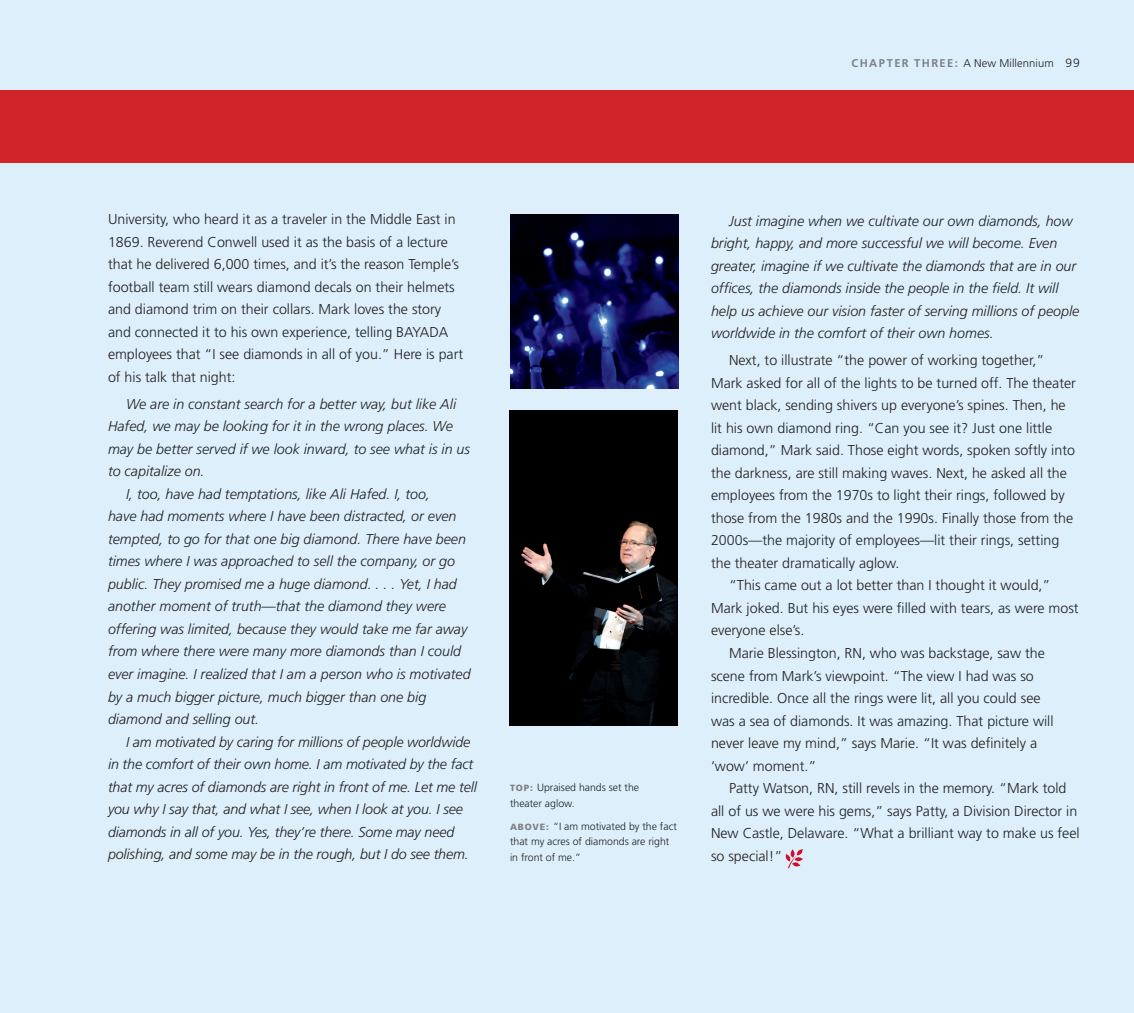
<style>
.page{position:relative;width:1134px;height:1013px;background:#fff}
.page>*{position:absolute;margin:0;border:0;box-sizing:border-box;transform-origin:0 0}
.t1{font:300 14.25px/22.5px "Frutiger";color:#231f20}
.t2{font:italic 300 14.25px/22.5px "Frutiger";color:#231f20}
.t3{font:300 11.25px "Frutiger";letter-spacing:.005em;color:#231f20}
.t4{font:700 11.25px "Frutiger";letter-spacing:.1em;color:#7e8083}
.t5{font:300 10.5px/15.8px "Frutiger";color:#231f20}
.s1{font-weight:700;color:#7e8083}
.s2{font-size:12px}
.s3{font-weight:900;font-size:9px;color:#7e8083}
</style>
<div class="page">
<div style="left:0;top:0;width:1134px;height:1012px;background:#dceffa"></div>
<div style="left:0;top:90px;width:1134px;height:72px;background:#d1232a"></div>
<img style="left:510px;top:410px;width:168px;height:315px">
<svg style="left:785px;top:849px;width:18px;height:19px"></svg>
<img style="left:510px;top:214px;width:168px;height:174px">
<p class="t3" style="left:852px;top:57px;width:230px"><span class="s1">CHAPTER THREE:</span> A New Millennium <span class="s2">99</span></p>
<p class="t4" style="left:887px;top:57px;width:69px">CHAPTER 3</p>
<p class="t1" style="left:108px;top:208px;width:357px">University, who heard it as a traveler in the Middle East in 1869. Reverend Conwell used it as the basis of a lecture that he delivered 6,000 times, and it’s the reason Temple’s football team still wears diamond decals on their helmets and diamond trim on their collars. Mark loves the story and connected it to his own experience, telling BAYADA employees that “I see diamonds in all of you.” Here is part of his talk that night:</p>
<p class="t2" style="left:126px;top:392px;width:332px">We are in constant search for a better way, but like Ali</p>
<p class="t2" style="left:108px;top:415px;width:346px">Hafed, we may be looking for it in the wrong places. We</p>
<p class="t2" style="left:108px;top:437px;width:364px">may be better served if we look inward, to see what is in us</p>
<p class="t2" style="left:108px;top:460px;width:98px">to capitalize on.</p>
<p class="t2" style="left:126px;top:482px;width:306px">I, too, have had temptations, like Ali Hafed. I, too,</p>
<p class="t2" style="left:108px;top:505px;width:350px">have had moments where I have been distracted, or even</p>
<p class="t2" style="left:108px;top:527px;width:359px">tempted, to go for that one big diamond. There have been</p>
<p class="t2" style="left:108px;top:550px;width:349px">times where I was approached to sell the company, or go</p>
<p class="t2" style="left:108px;top:572px;width:350px">public. They promised me a huge diamond. . . . Yet, I had</p>
<p class="t2" style="left:108px;top:595px;width:340px">another moment of truth—that the diamond they were</p>
<p class="t2" style="left:108px;top:617px;width:361px">offering was limited, because they would take me far away</p>
<p class="t2" style="left:108px;top:640px;width:355px">from where there were many more diamonds than I could</p>
<p class="t2" style="left:108px;top:662px;width:364px">ever imagine. I realized that I am a person who is motivated</p>
<p class="t2" style="left:108px;top:685px;width:320px">by a much bigger picture, much bigger than one big</p>
<p class="t2" style="left:108px;top:707px;width:153px">diamond and selling out.</p>
<p class="t2" style="left:126px;top:730px;width:346px">I am motivated by caring for millions of people worldwide</p>
<p class="t2" style="left:108px;top:752px;width:367px">in the comfort of their own home. I am motivated by the fact</p>
<p class="t2" style="left:108px;top:775px;width:370px">that my acres of diamonds are right in front of me. Let me tell</p>
<p class="t2" style="left:108px;top:797px;width:356px">you why I say that, and what I see, when I look at you. I see</p>
<p class="t2" style="left:108px;top:820px;width:348px">diamonds in all of you. Yes, they’re there. Some may need</p>
<p class="t2" style="left:108px;top:842px;width:362px">polishing, and some may be in the rough, but I do see them.</p>
<p class="t5" style="left:510px;top:778px;width:131px;line-height:16.5px"><span class="s3">TOP:</span> Upraised hands set the theater aglow.</p>
<p class="t5" style="left:510px;top:818px;width:168px"><span class="s3">ABOVE:</span> “I am motivated by the fact that my acres of diamonds are right in front of me.”</p>
<p class="t2" style="left:711px;top:209px;width:370px;text-indent:18px">Just imagine when we cultivate our own diamonds, how bright, happy, and more successful we will become. Even greater, imagine if we cultivate the diamonds that are in our offices, the diamonds inside the people in the field. It will help us achieve our vision faster of serving millions of people worldwide in the comfort of their own homes.</p>
<p class="t1" style="left:729px;top:349px;width:317px">Next, to illustrate “the power of working together,”</p>
<p class="t1" style="left:711px;top:371px;width:367px">Mark asked for all of the lights to be turned off. The theater</p>
<p class="t1" style="left:711px;top:394px;width:356px">went black, sending shivers up everyone’s spines. Then, he</p>
<p class="t1" style="left:711px;top:416px;width:343px">lit his own diamond ring. “Can you see it? Just one little</p>
<p class="t1" style="left:711px;top:439px;width:366px">diamond,” Mark said. Those eight words, spoken softly into</p>
<p class="t1" style="left:711px;top:461px;width:358px">the darkness, are still making waves. Next, he asked all the</p>
<p class="t1" style="left:711px;top:484px;width:355px">employees from the 1970s to light their rings, followed by</p>
<p class="t1" style="left:711px;top:506px;width:364px">those from the 1980s and the 1990s. Finally those from the</p>
<p class="t1" style="left:711px;top:529px;width:350px">2000s—the majority of employees—lit their rings, setting</p>
<p class="t1" style="left:711px;top:551px;width:190px">the theater dramatically aglow.</p>
<p class="t1" style="left:729px;top:574px;width:323px">“This came out a lot better than I thought it would,”</p>
<p class="t1" style="left:711px;top:596px;width:369px">Mark joked. But his eyes were filled with tears, as were most</p>
<p class="t1" style="left:711px;top:619px;width:95px">everyone else’s.</p>
<p class="t1" style="left:729px;top:641px;width:317px">Marie Blessington, RN, who was backstage, saw the</p>
<p class="t1" style="left:711px;top:664px;width:324px">scene from Mark’s viewpoint. “The view I had was so</p>
<p class="t1" style="left:711px;top:686px;width:331px">incredible. Once all the rings were lit, all you could see</p>
<p class="t1" style="left:711px;top:709px;width:344px">was a sea of diamonds. It was amazing. That picture will</p>
<p class="t1" style="left:711px;top:731px;width:328px">never leave my mind,” says Marie. “It was definitely a</p>
<p class="t1" style="left:711px;top:754px;width:107px">‘wow’ moment.”</p>
<p class="t1" style="left:729px;top:776px;width:339px">Patty Watson, RN, still revels in the memory. “Mark told</p>
<p class="t1" style="left:711px;top:799px;width:368px">all of us we were his gems,” says Patty, a Division Director in</p>
<p class="t1" style="left:711px;top:821px;width:370px">New Castle, Delaware. “What a brilliant way to make us feel</p>
<p class="t1" style="left:711px;top:844px;width:73px">so special!”</p>
</div>
